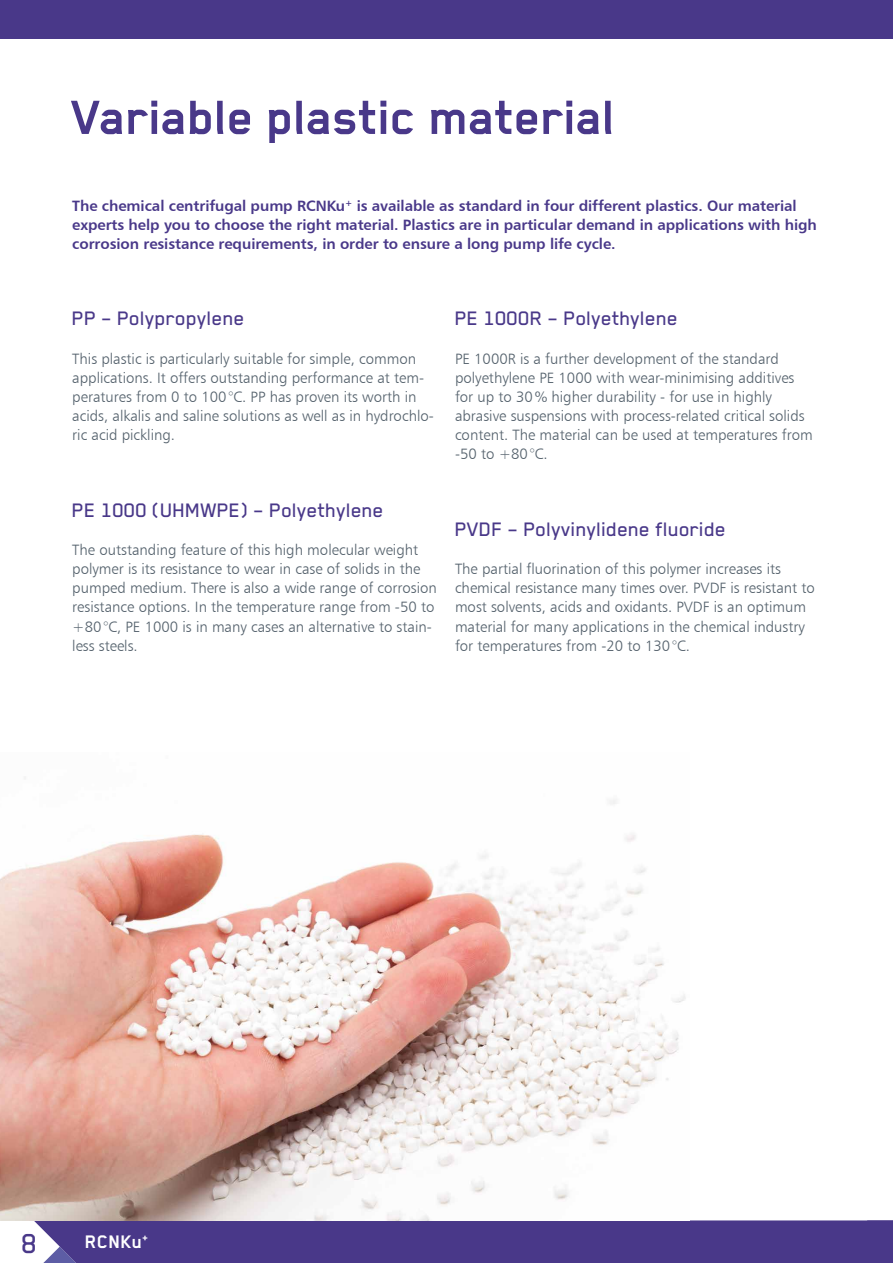
<style>
.page{position:relative;width:893px;height:1263px;background:#fff}
.page>*{position:absolute;margin:0;border:0;box-sizing:border-box;transform-origin:0 0}
.t1{font:700 55.5px "Blender Pro";letter-spacing:-.005em;color:#493889}
.t2{font:500 31.5px "Blender Pro";color:#493889}
.t3{font:500 22.5px "Blender Pro";color:#493889}
.t4{font:700 21px "Blender Pro";color:#fff}
.t5{font:15px/19.2px "Humanist 777 BT Light B";color:#54616c}
.t6{font:15px/19.2px "Humanist 777 BT Bold B";letter-spacing:-.005em;color:#493889}
</style>
<div class="page">
<div style="left:0;top:0;width:893px;height:38px;background:#493889"></div>
<div style="left:18px;top:1220px;width:875px;height:43px;background:#493889"></div>
<img style="left:0;top:777px;width:686px;height:443px">
<h1 class="t1" style="left:72px;top:87px;width:545px">Variable plastic material</h1>
<p class="t6" style="left:72px;top:195px;width:746px">The chemical centrifugal pump RCNKu<sup>+</sup> is available as standard in four different plastics. Our material experts help you to choose the right material. Plastics are in particular demand in applications with high corrosion resistance requirements, in order to ensure a long pump life cycle.</p>
<h3 class="t3" style="left:72px;top:307px;width:174px">PP – Polypropylene</h3>
<p class="t5" style="left:72px;top:349px;width:363px">This plastic is particularly suitable for simple, common applications. It offers outstanding performance at tem&shy;peratures from 0 to 100°C. PP has proven its worth in acids, alkalis and saline solutions as well as in hydrochlo&shy;ric acid pickling.</p>
<h3 class="t3" style="left:72px;top:498px;width:313px">PE 1000 (UHMWPE) – Polyethylene</h3>
<p class="t5" style="left:72px;top:540px;width:366px">The outstanding feature of this high molecular weight polymer is its resistance to wear in case of solids in the pumped medium. There is also a wide range of corrosion resistance options. In the temperature range from -50 to +80°C, PE 1000 is in many cases an alternative to stain&shy;less steels.</p>
<h3 class="t3" style="left:455px;top:307px;width:225px">PE 1000R – Polyethylene</h3>
<p class="t5" style="left:455px;top:348px;width:359px">PE 1000R is a further development of the standard polyethylene PE 1000 with wear-minimising additives for up to 30% higher durability - for use in highly abrasive suspensions with process-related critical solids content. The material can be used at temperatures from -50 to +80°C.</p>
<h3 class="t3" style="left:455px;top:517px;width:273px">PVDF – Polyvinylidene fluoride</h3>
<p class="t5" style="left:455px;top:559px;width:361px">The partial fluorination of this polymer increases its chemical resistance many times over. PVDF is resistant to most solvents, acids and oxidants. PVDF is an optimum material for many applications in the chemical industry for temperatures from -20 to 130°C.</p>
<h2 class="t2" style="left:22px;top:1226px;width:18px">8</h2>
<h3 class="t4" style="left:85px;top:1230px;width:65px">RCNKu<sup>+</sup></h3>
</div>
